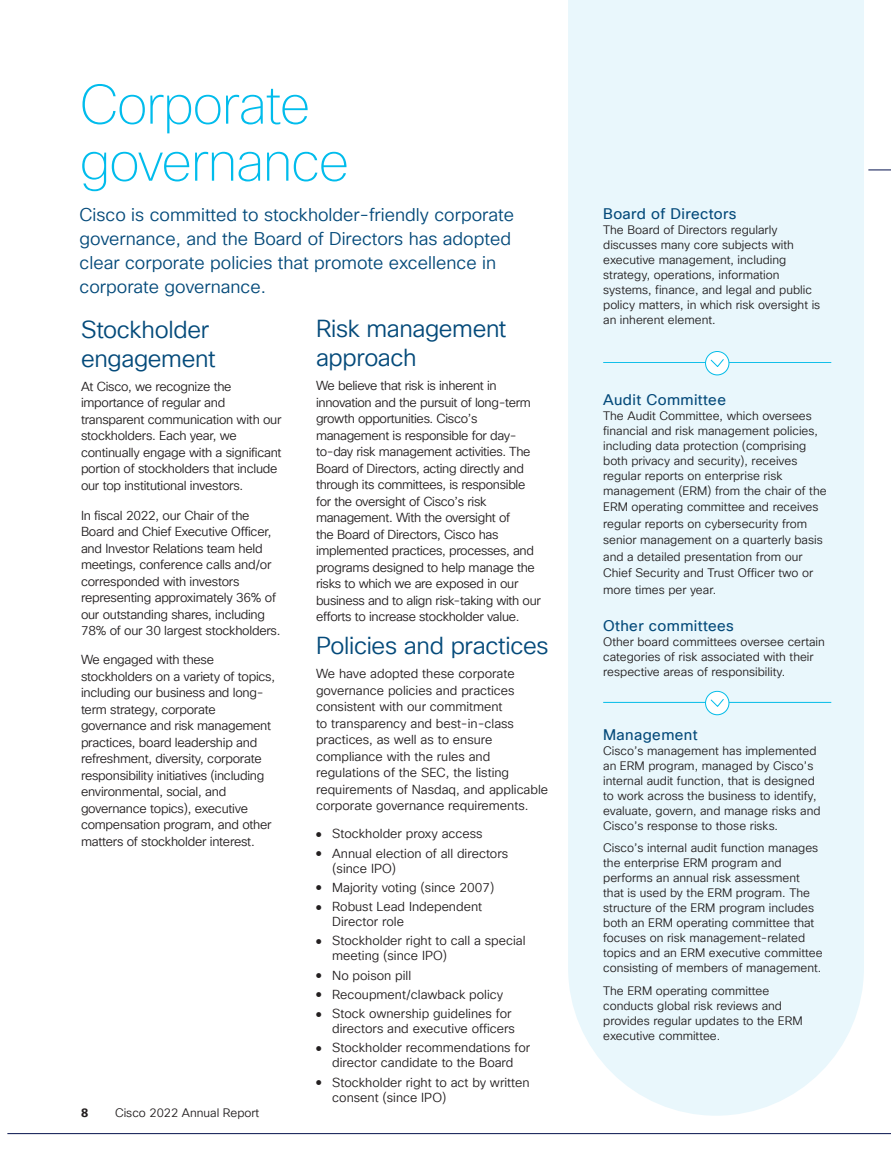
<style>
.page{position:relative;width:891px;height:1161px;background:#fff}
.page>*{position:absolute;margin:0;border:0;box-sizing:border-box;transform-origin:0 0}
.t1{font:100 54px/57px "Cisco Sans TT";letter-spacing:-.025em;color:#01bcec}
.t2{font:24px/28.8px "Cisco Sans TT Light";letter-spacing:-.015em;color:#044a7a}
.t3{font:300 24px/28.8px "Cisco Sans";letter-spacing:-.015em;color:#044a7a}
.t4{font:18px/24px "Cisco Sans TT Light";color:#044a7a}
.t5{font:15px "Cisco Sans TT";letter-spacing:.025em;color:#044a7a}
.t6{font:12.75px/16.5px "Cisco Sans TT Light";letter-spacing:-.02em;color:#231f20}
.t7{font:12.75px/16.5px "Cisco Sans TT Light";color:#231f20}
.t8{font:12px/15px "Cisco Sans TT Light";color:#231f20}
.t9{font:700 12px "Cisco Sans TT";color:#231f20}
.s1{font-family:"Cisco Sans TT";font-weight:500;font-size:9px}
</style>
<div class="page">
<div style="left:568px;top:0;width:296px;height:1116px;background:#e9f7fc"></div>
<hr style="left:603px;top:362px;width:228px;height:1px;background:#03bce8">
<div style="left:706px;top:351px;width:23px;height:23px;background:#fff;border-radius:50%"></div>
<div style="left:705px;top:351px;width:24px;height:24px;border:1px solid #03bce8;border-radius:50%"></div>
<svg style="left:711px;top:359px;width:13px;height:8px"></svg>
<hr style="left:603px;top:702px;width:228px;height:1px;background:#03bce8">
<div style="left:706px;top:691px;width:23px;height:23px;background:#fff;border-radius:50%"></div>
<div style="left:705px;top:691px;width:24px;height:24px;border:1px solid #03bce8;border-radius:50%"></div>
<svg style="left:711px;top:699px;width:13px;height:8px"></svg>
<h1 class="t1" style="left:80px;top:78px;width:271px">Corporate governance</h1>
<h3 class="t4" style="left:80px;top:203px;width:436px">Cisco is committed to stockholder-friendly corporate governance, and the Board of Directors has adopted clear corporate policies that promote excellence in corporate governance.</h3>
<h2 class="t2" style="left:81px;top:316px;width:136px">Stockholder engagement</h2>
<p class="t6" style="left:81px;top:378px;width:202px">At Cisco, we recognize the importance of regular and transparent communication with our stockholders. Each year, we continually engage with a significant portion of stockholders that include our top institutional investors.</p>
<p class="t6" style="left:81px;top:507px;width:201px">In fiscal 2022, our Chair of the Board and Chief Executive Officer, and Investor Relations team held meetings, conference calls and/or corresponded with investors representing approximately 36% of our outstanding shares, including 78% of our 30 largest stockholders.</p>
<p class="t6" style="left:81px;top:652px;width:196px">We engaged with these stockholders on a variety of topics, including our business and long&shy;term strategy, corporate governance and risk management practices, board leadership and refreshment, diversity, corporate responsibility initiatives (including environmental, social, and governance topics), executive compensation program, and other matters of stockholder interest.</p>
<h2 class="t3" style="left:316px;top:315px;width:192px">Risk management approach</h2>
<p class="t6" style="left:316px;top:378px;width:226px">We believe that risk is inherent in innovation and the pursuit of long-term growth opportunities. Cisco’s management is responsible for day&shy;to-day risk management activities. The Board of Directors, acting directly and through its committees, is responsible for the oversight of Cisco’s risk management. With the oversight of<br>the Board of Directors, Cisco has implemented practices, processes, and programs designed to help manage the risks to which we are exposed in our business and to align risk-taking with our efforts to increase stockholder value.</p>
<h2 class="t2" style="left:316px;top:632px;width:234px">Policies and practices</h2>
<p class="t7" style="left:316px;top:666px;width:234px">We have adopted these corporate governance policies and practices consistent with our commitment<br>to transparency and best-in-class practices, as well as to ensure compliance with the rules and regulations of the SEC, the listing requirements of Nasdaq, and applicable corporate governance requirements.</p>
<p class="t7" style="left:316px;top:826px;width:168px"><span class="s1">●</span> Stockholder proxy access</p>
<p class="t7" style="left:332px;top:846px;width:177px;line-height:15px;text-indent:-16px"><span class="s1">●</span> Annual election of all directors (since IPO)</p>
<p class="t7" style="left:316px;top:879px;width:180px"><span class="s1">●</span> Majority voting (since 2007)</p>
<p class="t7" style="left:332px;top:899px;width:151px;line-height:15px;text-indent:-16px"><span class="s1">●</span> Robust Lead Independent<br>Director role</p>
<p class="t7" style="left:332px;top:934px;width:195px;line-height:15px;text-indent:-16px"><span class="s1">●</span> Stockholder right to call a special meeting (since IPO)</p>
<p class="t7" style="left:316px;top:967px;width:97px"><span class="s1">●</span> No poison pill</p>
<p class="t7" style="left:316px;top:986px;width:189px"><span class="s1">●</span> Recoupment/clawback policy</p>
<p class="t7" style="left:316px;top:1006px;width:200px;line-height:15px;text-align:right"><span class="s1">●</span> Stock ownership guidelines for directors and executive officers</p>
<p class="t7" style="left:316px;top:1041px;width:216px;line-height:15px;text-align:center"><span class="s1">●</span> Stockholder recommendations for director candidate to the Board</p>
<p class="t7" style="left:332px;top:1075px;width:199px;line-height:15px;text-indent:-16px"><span class="s1">●</span> Stockholder right to act by written consent (since IPO)</p>
<p class="t9" style="left:81px;top:1104px;width:9px">8</p>
<p class="t8" style="left:115px;top:1105px;width:146px">Cisco 2022 Annual Report</p>
<p class="t5" style="left:603px;top:204px;width:135px">Board of Directors</p>
<p class="t8" style="left:603px;top:223px;width:219px">The Board of Directors regularly discusses many core subjects with executive management, including strategy, operations, information systems, finance, and legal and public policy matters, in which risk oversight is an inherent element.</p>
<p class="t5" style="left:603px;top:390px;width:124px">Audit Committee</p>
<p class="t8" style="left:603px;top:408px;width:225px">The Audit Committee, which oversees financial and risk management policies, including data protection (comprising both privacy and security), receives regular reports on enterprise risk management (ERM) from the chair of the</p>
<p class="t8" style="left:603px;top:499px;width:221px;line-height:16.5px">ERM operating committee and receives regular reports on cybersecurity from senior management on a quarterly basis and a detailed presentation from our Chief Security and Trust Officer two or more times per year.</p>
<p class="t5" style="left:603px;top:616px;width:132px">Other committees</p>
<p class="t8" style="left:603px;top:635px;width:223px">Other board committees oversee certain categories of risk associated with their respective areas of responsibility.</p>
<p class="t5" style="left:603px;top:725px;width:96px">Management</p>
<p class="t8" style="left:603px;top:744px;width:219px">Cisco’s management has implemented an ERM program, managed by Cisco’s internal audit function, that is designed to work across the business to identify, evaluate, govern, and manage risks and Cisco’s response to those risks.</p>
<p class="t8" style="left:603px;top:841px;width:221px">Cisco’s internal audit function manages the enterprise ERM program and performs an annual risk assessment that is used by the ERM program. The structure of the ERM program includes both an ERM operating committee that focuses on risk management-related topics and an ERM executive committee consisting of members of management.</p>
<p class="t8" style="left:603px;top:984px;width:201px">The ERM operating committee conducts global risk reviews and provides regular updates to the ERM executive committee.</p>
</div>
